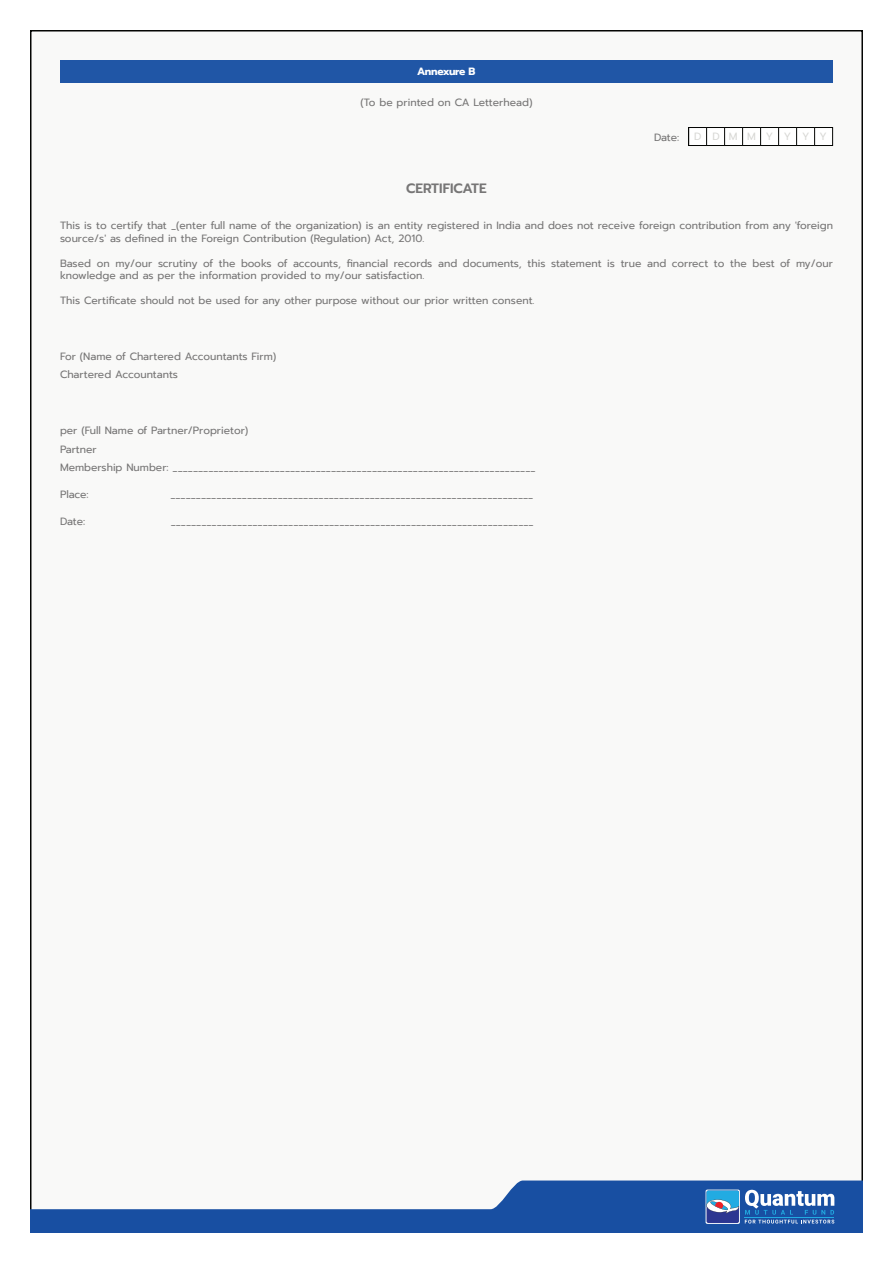
<style>
.page{position:relative;width:893px;height:1263px;background:#fff}
.page>*{position:absolute;margin:0;border:0;box-sizing:border-box;transform-origin:0 0}
.t1{font:600 13.5px "Prompt";color:#777676}
.t2{font:10.5px/18.6px "Prompt";color:#777676}
.t3{font:700 10.5px "Prompt";letter-spacing:-.03em;color:#fff}
.t4{font:10.5px "Prompt";color:#d8d8d5}
</style>
<div class="page">
<div style="left:30px;top:30px;width:833px;height:1202px;background:#f9f9f8"></div>
<div style="left:60px;top:60px;width:772px;height:23px;background:#2056a6"></div>
<div style="left:689px;top:127px;width:18px;height:18px;background:#fff"></div>
<div style="left:688px;top:127px;width:19px;height:19px;border:1px solid #040503"></div>
<div style="left:707px;top:127px;width:18px;height:18px;background:#fff"></div>
<div style="left:706px;top:127px;width:19px;height:19px;border:1px solid #040503"></div>
<div style="left:725px;top:127px;width:18px;height:18px;background:#fff"></div>
<div style="left:724px;top:127px;width:19px;height:19px;border:1px solid #040503"></div>
<div style="left:743px;top:127px;width:18px;height:18px;background:#fff"></div>
<div style="left:742px;top:127px;width:19px;height:19px;border:1px solid #040503"></div>
<div style="left:761px;top:127px;width:18px;height:18px;background:#fff"></div>
<div style="left:760px;top:127px;width:19px;height:19px;border:1px solid #040503"></div>
<div style="left:779px;top:127px;width:18px;height:18px;background:#fff"></div>
<div style="left:778px;top:127px;width:19px;height:19px;border:1px solid #040503"></div>
<div style="left:797px;top:127px;width:18px;height:18px;background:#fff"></div>
<div style="left:796px;top:127px;width:19px;height:19px;border:1px solid #040503"></div>
<div style="left:815px;top:127px;width:18px;height:18px;background:#fff"></div>
<div style="left:814px;top:127px;width:19px;height:19px;border:1px solid #040503"></div>
<svg style="left:30px;top:1180px;width:833px;height:53px"></svg>
<p class="t3" style="left:417px;top:64px;width:60px">Annexure B</p>
<p class="t2" style="left:360px;top:93px;width:174px">(To be printed on CA Letterhead)</p>
<p class="t2" style="left:654px;top:128px;width:27px">Date:</p>
<p class="t4" style="left:694px;top:128px;width:134px">D D M M Y Y Y Y</p>
<p class="t1" style="left:406px;top:179px;width:82px">CERTIFICATE</p>
<p class="t2" style="left:60px;top:219px;width:774px;line-height:12.6px">This is to certify that _(enter full name of the organization) is an entity registered in India and does not receive foreign contribution from any 'foreign source/s' as defined in the Foreign Contribution (Regulation) Act, 2010.</p>
<p class="t2" style="left:60px;top:257px;width:774px;line-height:12.6px">Based on my/our scrutiny of the books of accounts, financial records and documents, this statement is true and correct to the best of my/our knowledge and as per the information provided to my/our satisfaction.</p>
<p class="t2" style="left:60px;top:291px;width:476px">This Certificate should not be used for any other purpose without our prior written consent.</p>
<p class="t2" style="left:60px;top:347px;width:218px">For (Name of Chartered Accountants Firm)<br>Chartered Accountants</p>
<p class="t2" style="left:60px;top:421px;width:477px">per (Full Name of Partner/Proprietor)<br>Partner<br>Membership Number: _______________________________________________________________________</p>
<p class="t2" style="left:60px;top:485px;width:30px">Place:</p>
<p class="t2" style="left:170px;top:485px;width:365px">_______________________________________________________________________</p>
<p class="t2" style="left:60px;top:512px;width:27px">Date:</p>
<p class="t2" style="left:171px;top:512px;width:365px">_______________________________________________________________________</p>
</div>
